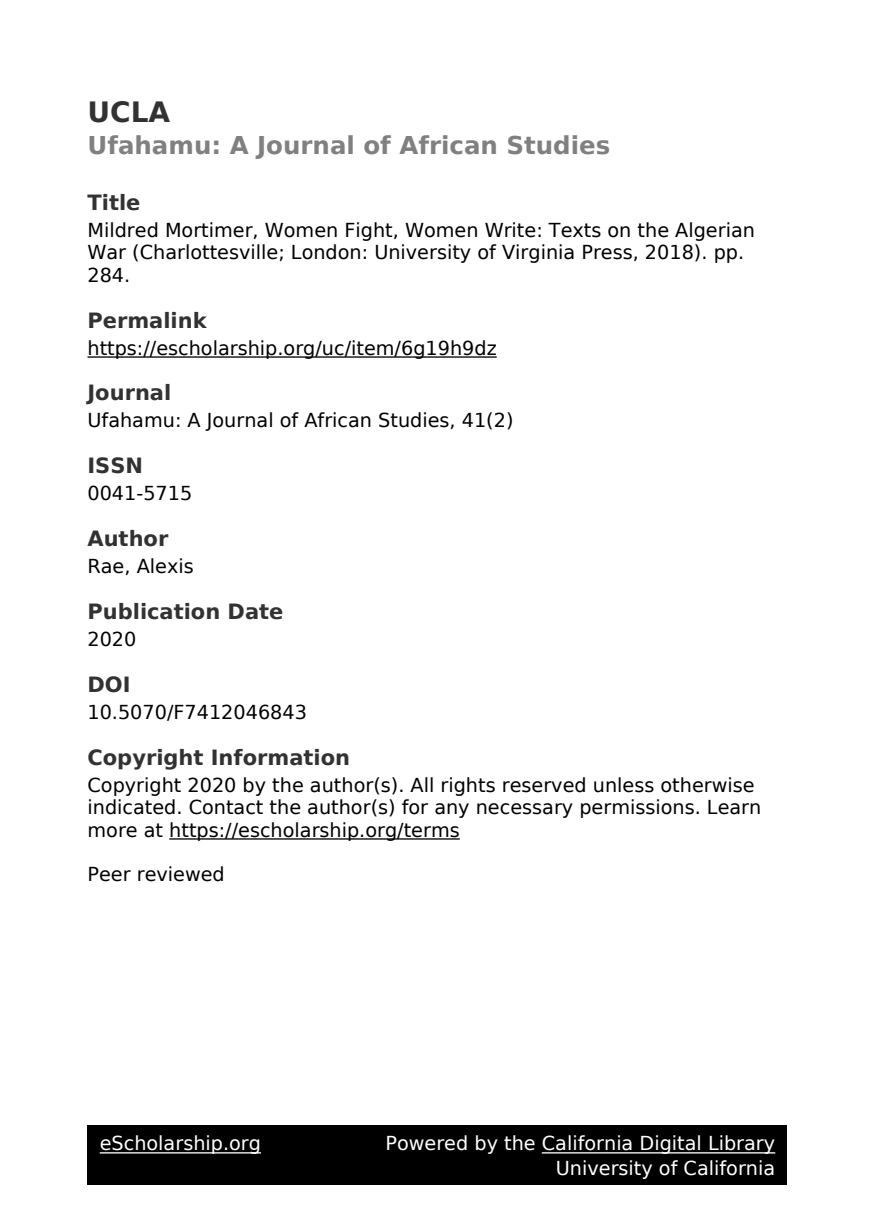
<style>
.page{position:relative;width:875px;height:1225px;background:#fff}
.page>*{position:absolute;margin:0;border:0;box-sizing:border-box;transform-origin:0 0}
.t1{font:700 28px "DejaVu Sans";color:#323232}
.t2{font:700 24.5px "DejaVu Sans";color:#808080}
.t3{font:700 21px "DejaVu Sans";color:#323232}
.t4{font:19.25px/22.4px "DejaVu Sans";color:#000}
.t5{font:19.25px/24.5px "DejaVu Sans";color:#fff;text-align:right}
</style>
<div class="page">
<hr style="left:88px;top:356px;width:409px;height:2px;background:#000">
<hr style="left:169px;top:838px;width:291px;height:2px;background:#000">
<div style="left:88px;top:1125px;width:700px;height:60px;background:#000"></div>
<hr style="left:100px;top:1152px;width:161px;height:2px;background:#fff">
<hr style="left:542px;top:1152px;width:233px;height:2px;background:#fff">
<h1 class="t1" style="left:88px;top:101px;width:84px">UCLA</h1>
<p class="t2" style="left:88px;top:136px;width:524px">Ufahamu: A Journal of African Studies</p>
<p class="t3" style="left:88px;top:194px;width:54px">Title</p>
<p class="t4" style="left:88px;top:221px;width:669px">Mildred Mortimer, Women Fight, Women Write: Texts on the Algerian<br>War (Charlottesville; London: University of Virginia Press, 2018). pp.<br>284.</p>
<p class="t3" style="left:88px;top:312px;width:121px">Permalink</p>
<p class="t4" style="left:88px;top:338px;width:411px">https://escholarship.org/uc/item/6g19h9dz</p>
<p class="t3" style="left:88px;top:384px;width:85px">Journal</p>
<p class="t4" style="left:88px;top:411px;width:428px">Ufahamu: A Journal of African Studies, 41(2)</p>
<p class="t3" style="left:88px;top:457px;width:57px">ISSN</p>
<p class="t4" style="left:88px;top:484px;width:106px">0041-5715</p>
<p class="t3" style="left:88px;top:530px;width:82px">Author</p>
<p class="t4" style="left:88px;top:557px;width:108px">Rae, Alexis</p>
<p class="t3" style="left:88px;top:603px;width:198px">Publication Date</p>
<p class="t4" style="left:88px;top:630px;width:50px">2020</p>
<p class="t3" style="left:88px;top:676px;width:45px">DOI</p>
<p class="t4" style="left:88px;top:703px;width:221px">10.5070/F7412046843</p>
<p class="t3" style="left:88px;top:749px;width:264px">Copyright Information</p>
<p class="t4" style="left:88px;top:776px;width:675px">Copyright 2020 by the author(s). All rights reserved unless otherwise indicated. Contact the author(s) for any necessary permissions. Learn more at https://escholarship.org/terms</p>
<p class="t4" style="left:88px;top:865px;width:139px">Peer reviewed</p>
<p class="t5" style="left:100px;top:1133px;width:163px">eScholarship.org</p>
<p class="t5" style="left:385px;top:1133px;width:391px">Powered by the California Digital Library<br>University of California</p>
</div>
